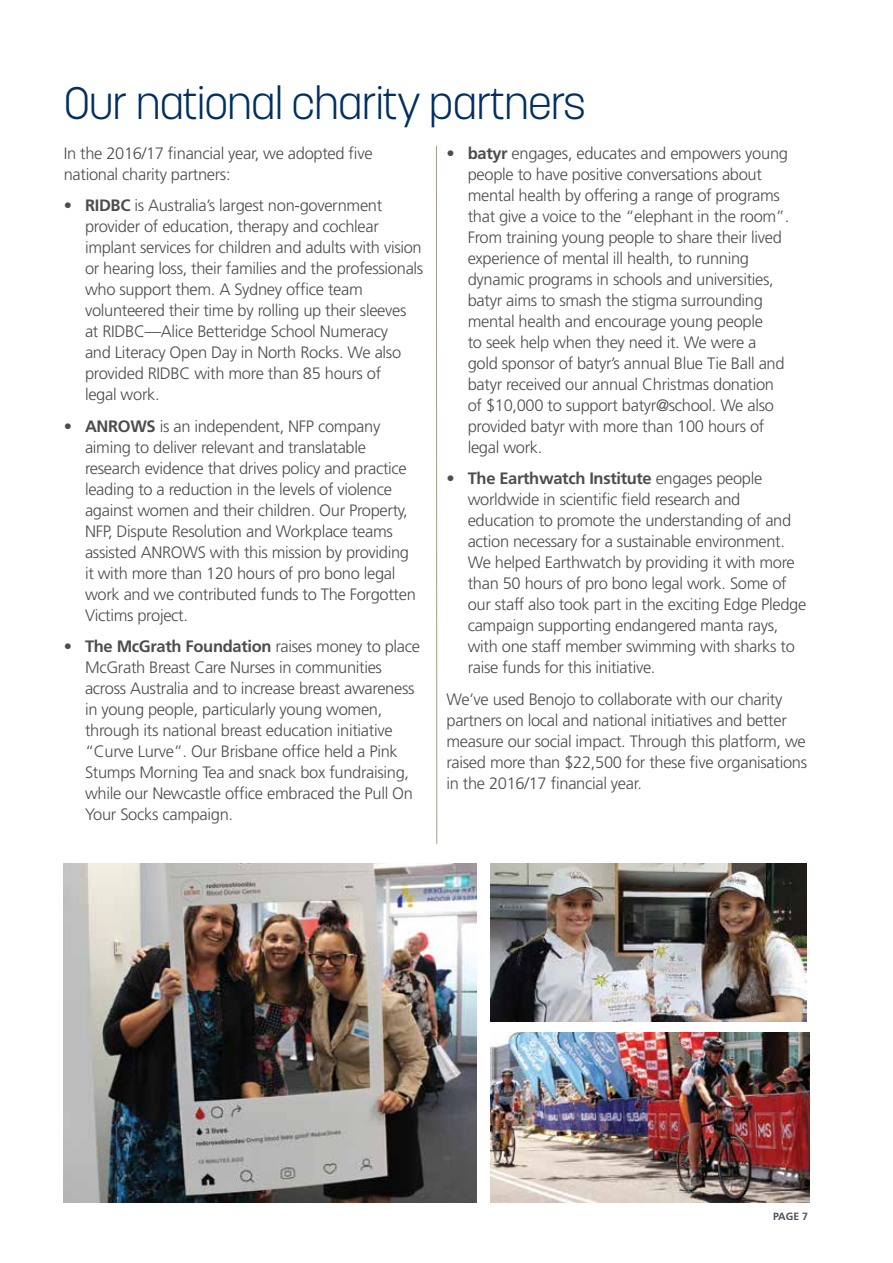
<style>
.page{position:relative;width:893px;height:1263px;background:#fff}
.page>*{position:absolute;margin:0;border:0;box-sizing:border-box;transform-origin:0 0}
.t1{font:300 45px "Korolev";letter-spacing:-.02em;color:#002f60}
.t2{font:300 16.5px/21px "Frutiger";letter-spacing:-.02em;color:#4d4d4f}
.t3{font:700 10.5px "Frutiger";color:#4d525a}
.s1{font-weight:700}
</style>
<div class="page">
<hr style="left:436px;top:146px;width:1px;height:698px;background:#a49c87">
<img style="left:490px;top:863px;width:317px;height:159px">
<img style="left:64px;top:863px;width:412px;height:339px">
<img style="left:490px;top:1032px;width:319px;height:170px">
<h1 class="t1" style="left:64px;top:74px;width:523px">Our national charity partners</h1>
<p class="t2" style="left:64px;top:143px;width:310px">In the 2016/17 financial year, we adopted five national charity partners:</p>
<p class="t2" style="left:85px;top:195px;width:340px;text-indent:-21px">• <span class="s1">RIDBC</span> is Australia’s largest non-government provider of education, therapy and cochlear implant services for children and adults with vision or hearing loss, their families and the professionals who support them. A Sydney office team volunteered their time by rolling up their sleeves at RIDBC—Alice Betteridge School Numeracy<br>and Literacy Open Day in North Rocks. We also provided RIDBC with more than 85 hours of<br>legal work.</p>
<p class="t2" style="left:85px;top:416px;width:332px;text-indent:-21px">• <span class="s1">ANROWS</span> is an independent, NFP company aiming to deliver relevant and translatable research evidence that drives policy and practice leading to a reduction in the levels of violence against women and their children. Our Property, NFP, Dispute Resolution and Workplace teams assisted ANROWS with this mission by providing it with more than 120 hours of pro bono legal work and we contributed funds to The Forgotten Victims project.</p>
<p class="t2" style="left:85px;top:636px;width:337px;text-indent:-21px">• <span class="s1">The McGrath Foundation</span> raises money to place McGrath Breast Care Nurses in communities across Australia and to increase breast awareness in young people, particularly young women, through its national breast education initiative “Curve Lurve”. Our Brisbane office held a Pink Stumps Morning Tea and snack box fundraising, while our Newcastle office embraced the Pull On Your Socks campaign.</p>
<p class="t2" style="left:468px;top:143px;width:323px;text-indent:-21px">• <span class="s1">batyr</span> engages, educates and empowers young people to have positive conversations about mental health by offering a range of programs that give a voice to the “elephant in the room”.<br>From training young people to share their lived experience of mental ill health, to running dynamic programs in schools and universities, batyr aims to smash the stigma surrounding mental health and encourage young people<br>to seek help when they need it. We were a gold sponsor of batyr’s annual Blue Tie Ball and batyr received our annual Christmas donation of $10,000 to support batyr@school. We also provided batyr with more than 100 hours of legal work.</p>
<p class="t2" style="left:468px;top:468px;width:340px;text-indent:-21px">• <span class="s1">The Earthwatch Institute</span> engages people worldwide in scientific field research and education to promote the understanding of and action necessary for a sustainable environment.<br>We helped Earthwatch by providing it with more than 50 hours of pro bono legal work. Some of our staff also took part in the exciting Edge Pledge campaign supporting endangered manta rays, with one staff member swimming with sharks to raise funds for this initiative.</p>
<p class="t2" style="left:446px;top:689px;width:362px">We’ve used Benojo to collaborate with our charity partners on local and national initiatives and better measure our social impact. Through this platform, we raised more than $22,500 for these five organisations in the 2016/17 financial year.</p>
<p class="t3" style="left:773px;top:1210px;width:36px">PAGE 7</p>
</div>
